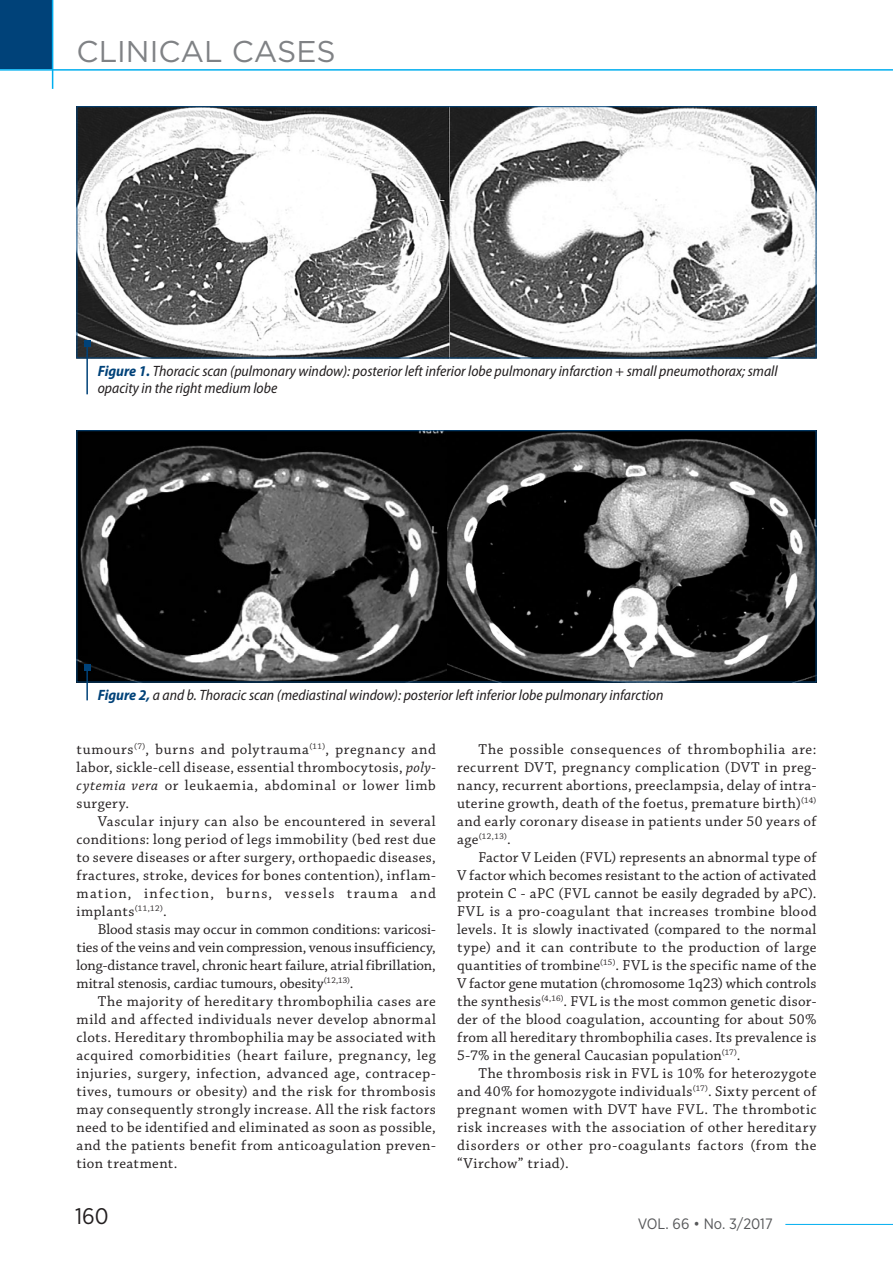
<style>
.page{position:relative;width:893px;height:1263px;background:#fff}
.page>*{position:absolute;margin:0;border:0;box-sizing:border-box;transform-origin:0 0}
.t1{font:30px "Gotham";color:#808285}
.t2{font:22.5px "Gotham Narrow";color:#231f20}
.t3{font:15px/18px "Chaparral Pro";letter-spacing:.035em;color:#231f20;text-align:justify}
.t4{font:italic semi-condensed 15px/16.5px "Myriad Pro";color:#231f20}
.t5{font:15px "Gotham Narrow";color:#57585a}
.t6{font:8.7px "Chaparral Pro";color:#231f20}
.s1{font-weight:700;color:#004279}
.s2{font-style:italic}
.s3{font-size:15px}
</style>
<div class="page">
<hr style="left:785px;top:1224px;width:108px;height:1px;background:#00aeef">
<div style="left:0;top:0;width:52px;height:69px;background:#004279"></div>
<hr style="left:0;top:69px;width:893px;height:2px;background:#00aeef">
<hr style="left:52px;top:0;width:1px;height:89px;background:#00aeef">
<img style="left:450px;top:108px;width:364px;height:248px">
<img style="left:79px;top:432px;width:735px;height:248px">
<div style="left:77px;top:430px;width:739px;height:252px;border:1px solid #004279"></div>
<img style="left:79px;top:108px;width:371px;height:248px">
<div style="left:77px;top:106px;width:739px;height:252px;border:1px solid #004279"></div>
<hr style="left:86px;top:343px;width:2px;height:51px;background:#004279">
<svg style="left:84px;top:340px;width:6px;height:6px"></svg>
<hr style="left:86px;top:667px;width:2px;height:33px;background:#004279">
<svg style="left:84px;top:664px;width:6px;height:6px"></svg>
<h1 class="t1" style="left:77px;top:32px;width:261px">CLINICAL CASES</h1>
<p class="t4" style="left:98px;top:363px;width:681px"><span class="s1">Figure 1.</span> Thoracic scan (pulmonary window): posterior left inferior lobe pulmonary infarction + small pneumothorax; small opacity in the right medium lobe</p>
<p class="t4" style="left:98px;top:687px;width:567px"><span class="s1">Figure 2,</span> a and b. Thoracic scan (mediastinal window): posterior left inferior lobe pulmonary infarction</p>
<p class="t3" style="left:77px;top:741px;width:361px">tumours<sup>(7)</sup>, burns and polytrauma<sup>(11)</sup>, pregnancy and labor, sickle-cell disease, essential thrombocytosis, <span class="s2">poly&shy;cytemia vera</span> or leukaemia, abdominal or lower limb surgery.</p>
<p class="t3" style="left:77px;top:813px;width:361px;text-indent:21px">Vascular injury can also be encountered in several conditions: long period of legs immobility (bed rest due to severe diseases or after surgery, orthopaedic diseases, fractures, stroke, devices for bones contention), inflam&shy;mation, infection, burns, vessels trauma and implants<sup>(11,12)</sup>.</p>
<p class="t3" style="left:77px;top:921px;width:361px;text-indent:21px">Blood stasis may occur in common conditions: varicosi&shy;ties of the veins and vein compression, venous insufficiency, long-distance travel, chronic heart failure, atrial fibrillation, mitral stenosis, cardiac tumours, obesity<sup>(12,13)</sup>.</p>
<p class="t3" style="left:77px;top:993px;width:361px;text-indent:21px">The majority of hereditary thrombophilia cases are mild and affected individuals never develop abnormal clots. Hereditary thrombophilia may be associated with acquired comorbidities (heart failure, pregnancy, leg injuries, surgery, infection, advanced age, contracep&shy;tives, tumours or obesity) and the risk for thrombosis may consequently strongly increase. All the risk factors need to be identified and eliminated as soon as possible, and the patients benefit from anticoagulation preven&shy;tion treatment.</p>
<p class="t3" style="left:457px;top:741px;width:361px;text-indent:21px">The possible consequences of thrombophilia are: recurrent DVT, pregnancy complication (DVT in preg&shy;nancy, recurrent abortions, preeclampsia, delay of intra&shy;uterine growth, death of the foetus, premature birth)<sup>(14) </sup>and early coronary disease in patients under 50 years of</p>
<p class="t6" style="left:457px;top:832px;width:55px"><span class="s3">age</span>(12,13)<span class="s3">.</span></p>
<p class="t3" style="left:457px;top:849px;width:361px;text-indent:21px">Factor V Leiden (FVL) represents an abnormal type of V factor which becomes resistant to the action of activated protein C - aPC (FVL cannot be easily degraded by aPC).<br>FVL is a pro-coagulant that increases trombine blood levels. It is slowly inactivated (compared to the normal type) and it can contribute to the production of large quantities of trombine<sup>(15)</sup>. FVL is the specific name of the V factor gene mutation (chromosome 1q23) which controls the synthesis<sup>(4,16)</sup>. FVL is the most common genetic disor&shy;der of the blood coagulation, accounting for about 50% from all hereditary thrombophilia cases. Its prevalence is 5-7% in the general Caucasian population<sup>(17)</sup>.</p>
<p class="t3" style="left:457px;top:1065px;width:361px;text-indent:21px">The thrombosis risk in FVL is 10% for heterozygote and 40% for homozygote individuals<sup>(17)</sup>. Sixty percent of pregnant women with DVT have FVL. The thrombotic risk increases with the association of other hereditary disorders or other pro-coagulants factors (from the “Virchow” triad).</p>
<h2 class="t2" style="left:75px;top:1202px;width:35px">160</h2>
<p class="t5" style="left:638px;top:1214px;width:136px">VOL. 66 • No. 3/2017</p>
</div>
